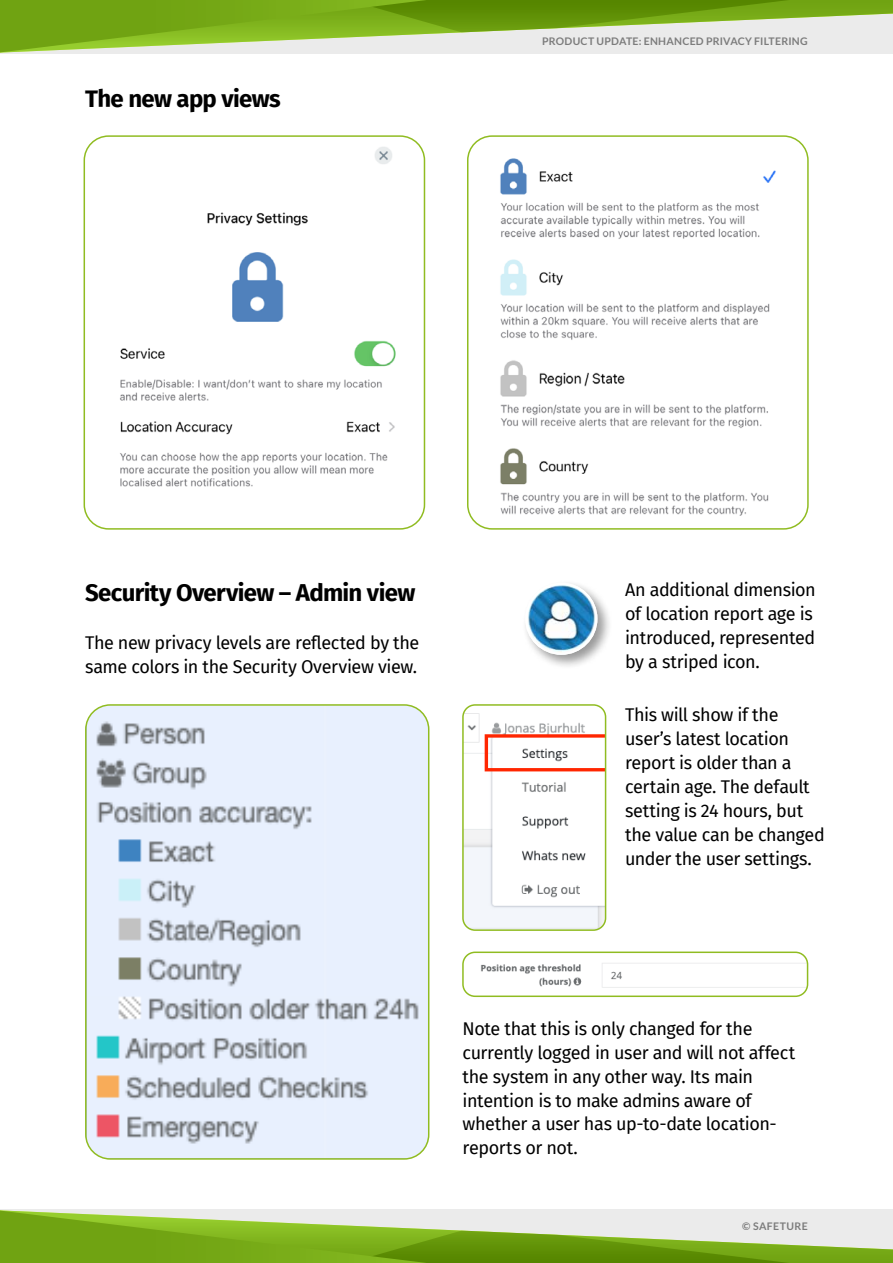
<style>
.page{position:relative;width:893px;height:1263px;background:#fff}
.page>*{position:absolute;margin:0;border:0;box-sizing:border-box;transform-origin:0 0}
.t1{font:700 24px "Fira Sans";letter-spacing:-.025em;color:#000}
.t2{font:18px/24px "Fira Sans";letter-spacing:-.025em;color:#000}
.t3{font:700 10.5px "Lato";letter-spacing:.02em;color:#7c7c7c}
.t4{font:700 10.5px "Lato";letter-spacing:.04em;color:#7c7c7c}
</style>
<div class="page">
<svg style="left:0;top:0;width:893px;height:53px;background:#9fbf64"></svg>
<svg style="left:0;top:1210px;width:893px;height:53px;background:#9fbf64"></svg>
<img style="left:500px;top:158px;width:276px;height:358px">
<div style="left:467px;top:135px;width:342px;height:395px;border:2px solid #90bc21;border-radius:24px"></div>
<img style="left:120px;top:147px;width:276px;height:340px">
<div style="left:84px;top:135px;width:341px;height:395px;border:2px solid #90bc21;border-radius:24px"></div>
<img style="left:88px;top:706px;width:341px;height:452px">
<div style="left:85px;top:704px;width:344px;height:456px;border:2px solid #90bc21;border-radius:24px"></div>
<img style="left:465px;top:706px;width:141px;height:223px">
<div style="left:462px;top:704px;width:144px;height:227px;border:2px solid #90bc21;border-radius:12px"></div>
<img style="left:465px;top:954px;width:342px;height:41px">
<div style="left:462px;top:951px;width:346px;height:46px;border:2px solid #90bc21;border-radius:12px"></div>
<div style="left:522px;top:580px;width:90px;height:90px;background:#000;opacity:.4"></div>
<img style="left:525px;top:582px;width:72px;height:73px;border-radius:36px">
<div style="left:525px;top:582px;width:72px;height:73px;border:2px solid #fff;border-radius:50%"></div>
<h1 class="t1" style="left:85px;top:79px;width:197px">The new app views</h1>
<p class="t3" style="left:542px;top:35px;width:267px">PRODUCT UPDATE: ENHANCED PRIVACY FILTERING</p>
<h1 class="t1" style="left:85px;top:572px;width:332px">Security Overview – Admin view</h1>
<p class="t2" style="left:85px;top:630px;width:336px">The new privacy levels are reflected by the same colors in the Security Overview view.</p>
<p class="t2" style="left:625px;top:577px;width:192px">An additional dimension of location report age is introduced, represented by a striped icon.</p>
<p class="t2" style="left:625px;top:703px;width:201px">This will show if the user’s latest location report is older than a certain age. The default setting is 24 hours, but the value can be changed under the user settings.</p>
<p class="t2" style="left:463px;top:1016px;width:334px">Note that this is only changed for the currently logged in user and will not affect the system in any other way. Its main intention is to make admins aware of whether a user has up-to-date location&shy;reports or not.</p>
<p class="t4" style="left:742px;top:1220px;width:67px">© SAFETURE</p>
</div>
